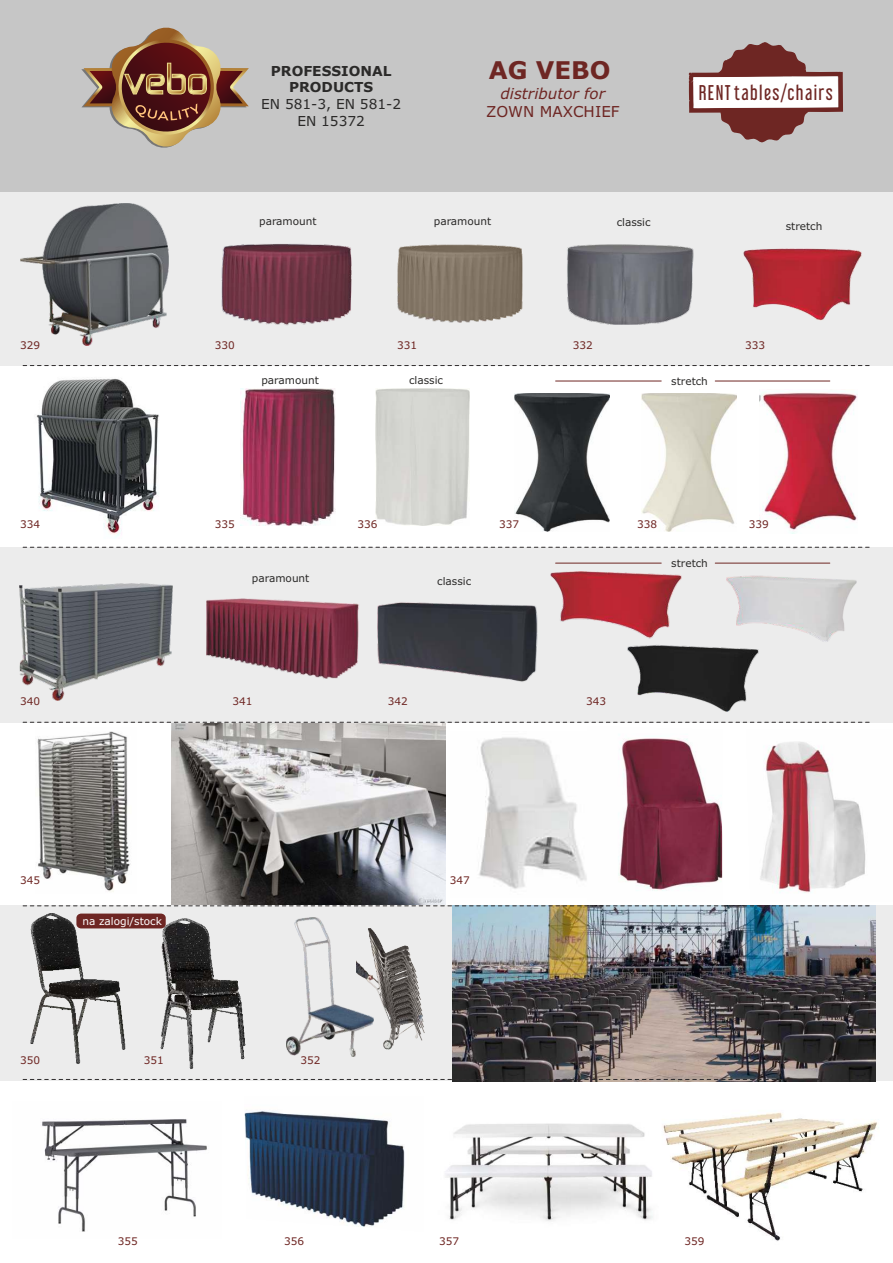
<style>
.page{position:relative;width:893px;height:1263px;background:#fff}
.page>*{position:absolute;margin:0;border:0;box-sizing:border-box;transform-origin:0 0}
.t1{font:700 24.45px "Verdana";color:#6e2623}
.t2{font:19.05px "Libel Suit Rg";letter-spacing:.075em;color:#6e2623}
.t3{font:italic 15px "Verdana";color:#6e2623}
.t4{font:15px "Verdana";color:#6e2623}
.t5{font:13.8px/16.6px "Verdana";color:#2b2a29;text-align:center}
.t6{font:700 13.8px/16.6px "Verdana";color:#2b2a29;text-align:center}
.t7{font:10.5px "Verdana";color:#2b2a29}
.t8{font:10.5px "Verdana";color:#6e2623}
.t9{font:10.5px "Verdana";color:#fefefe}
</style>
<div class="page">
<img style="left:42px;top:1119px;width:165px;height:113px">
<img style="left:171px;top:723px;width:274px;height:182px">
<div style="left:0;top:906px;width:893px;height:175px;background:#ececec"></div>
<img style="left:452px;top:906px;width:423px;height:175px">
<img style="left:126px;top:918px;width:120px;height:151px">
<img style="left:30px;top:913px;width:96px;height:151px">
<img style="left:663px;top:1112px;width:216px;height:129px">
<img style="left:36px;top:378px;width:123px;height:160px">
<div style="left:0;top:547px;width:893px;height:175px;background:#ececec"></div>
<div style="left:0;top:190px;width:893px;height:176px;background:#ececec"></div>
<img style="left:19px;top:583px;width:153px;height:118px">
<img style="left:21px;top:203px;width:148px;height:142px">
<img style="left:760px;top:741px;width:106px;height:152px">
<div style="left:0;top:0;width:893px;height:191px;background:#c6c6c6"></div>
<svg style="left:81px;top:27px;width:168px;height:121px"></svg>
<img style="left:207px;top:571px;width:649px;height:141px">
<img style="left:759px;top:392px;width:98px;height:142px">
<img style="left:479px;top:737px;width:108px;height:152px">
<img style="left:618px;top:738px;width:104px;height:153px">
<img style="left:244px;top:1111px;width:161px;height:116px">
<img style="left:37px;top:731px;width:94px;height:161px">
<svg style="left:23px;top:365px;width:846px;height:1px"></svg>
<svg style="left:23px;top:722px;width:846px;height:1px"></svg>
<svg style="left:23px;top:905px;width:846px;height:1px"></svg>
<svg style="left:23px;top:547px;width:846px;height:1px"></svg>
<img style="left:240px;top:389px;width:95px;height:136px">
<img style="left:376px;top:389px;width:93px;height:136px">
<img style="left:515px;top:393px;width:95px;height:138px">
<img style="left:642px;top:393px;width:94px;height:138px">
<img style="left:567px;top:244px;width:127px;height:80px">
<img style="left:743px;top:248px;width:119px;height:73px">
<img style="left:286px;top:917px;width:70px;height:139px">
<img style="left:356px;top:928px;width:69px;height:122px">
<svg style="left:23px;top:1079px;width:846px;height:1px"></svg>
<img style="left:221px;top:244px;width:131px;height:82px">
<img style="left:397px;top:244px;width:126px;height:79px">
<hr style="left:715px;top:381px;width:115px;height:1px;background:#6e2623">
<hr style="left:715px;top:563px;width:115px;height:1px;background:#6e2623">
<hr style="left:556px;top:381px;width:105px;height:1px;background:#6e2623">
<hr style="left:556px;top:563px;width:105px;height:1px;background:#6e2623">
<img style="left:445px;top:1123px;width:208px;height:98px">
<svg style="left:688px;top:42px;width:155px;height:101px"></svg>
<div style="left:76px;top:913px;width:90px;height:15px;background:#6e2623;border-radius:5px"></div>
<h3 class="t6" style="left:271px;top:63px;width:122px">PROFESSIONAL<br>PRODUCTS</h3>
<h3 class="t5" style="left:261px;top:97px;width:141px">EN 581-3, EN 581-2<br>EN 15372</h3>
<h1 class="t1" style="left:489px;top:60px;width:123px">AG VEBO</h1>
<h3 class="t3" style="left:501px;top:87px;width:106px">distributor for</h3>
<h3 class="t4" style="left:486px;top:106px;width:135px">ZOWN MAXCHIEF</h3>
<h2 class="t2" style="left:699px;top:85px;width:135px">RENT tables/chairs</h2>
<p class="t7" style="left:259px;top:217px;width:59px">paramount</p>
<p class="t7" style="left:434px;top:217px;width:59px">paramount</p>
<p class="t7" style="left:617px;top:218px;width:35px">classic</p>
<p class="t7" style="left:786px;top:222px;width:38px">stretch</p>
<p class="t8" style="left:20px;top:341px;width:22px">329</p>
<p class="t8" style="left:215px;top:341px;width:22px">330</p>
<p class="t8" style="left:397px;top:341px;width:22px">331</p>
<p class="t8" style="left:573px;top:341px;width:22px">332</p>
<p class="t8" style="left:745px;top:341px;width:22px">333</p>
<p class="t7" style="left:261px;top:376px;width:59px">paramount</p>
<p class="t7" style="left:409px;top:376px;width:35px">classic</p>
<p class="t7" style="left:671px;top:377px;width:38px">stretch</p>
<p class="t8" style="left:20px;top:520px;width:22px">334</p>
<p class="t8" style="left:215px;top:520px;width:22px">335</p>
<p class="t8" style="left:357px;top:520px;width:22px">336</p>
<p class="t8" style="left:499px;top:520px;width:22px">337</p>
<p class="t8" style="left:637px;top:520px;width:22px">338</p>
<p class="t8" style="left:749px;top:520px;width:22px">339</p>
<p class="t7" style="left:671px;top:559px;width:38px">stretch</p>
<p class="t7" style="left:252px;top:573px;width:59px">paramount</p>
<p class="t7" style="left:437px;top:577px;width:35px">classic</p>
<p class="t8" style="left:20px;top:697px;width:22px">340</p>
<p class="t8" style="left:233px;top:697px;width:22px">341</p>
<p class="t8" style="left:388px;top:697px;width:22px">342</p>
<p class="t8" style="left:586px;top:697px;width:22px">343</p>
<p class="t8" style="left:20px;top:876px;width:22px">345</p>
<p class="t9" style="left:82px;top:917px;width:81px">na zalogi/stock</p>
<p class="t8" style="left:20px;top:1056px;width:22px">350</p>
<p class="t8" style="left:144px;top:1056px;width:22px">351</p>
<p class="t8" style="left:300px;top:1056px;width:22px">352</p>
<p class="t8" style="left:450px;top:876px;width:22px">347</p>
<p class="t8" style="left:118px;top:1237px;width:22px">355</p>
<p class="t8" style="left:284px;top:1237px;width:22px">356</p>
<p class="t8" style="left:439px;top:1237px;width:22px">357</p>
<p class="t8" style="left:684px;top:1237px;width:22px">359</p>
</div>
